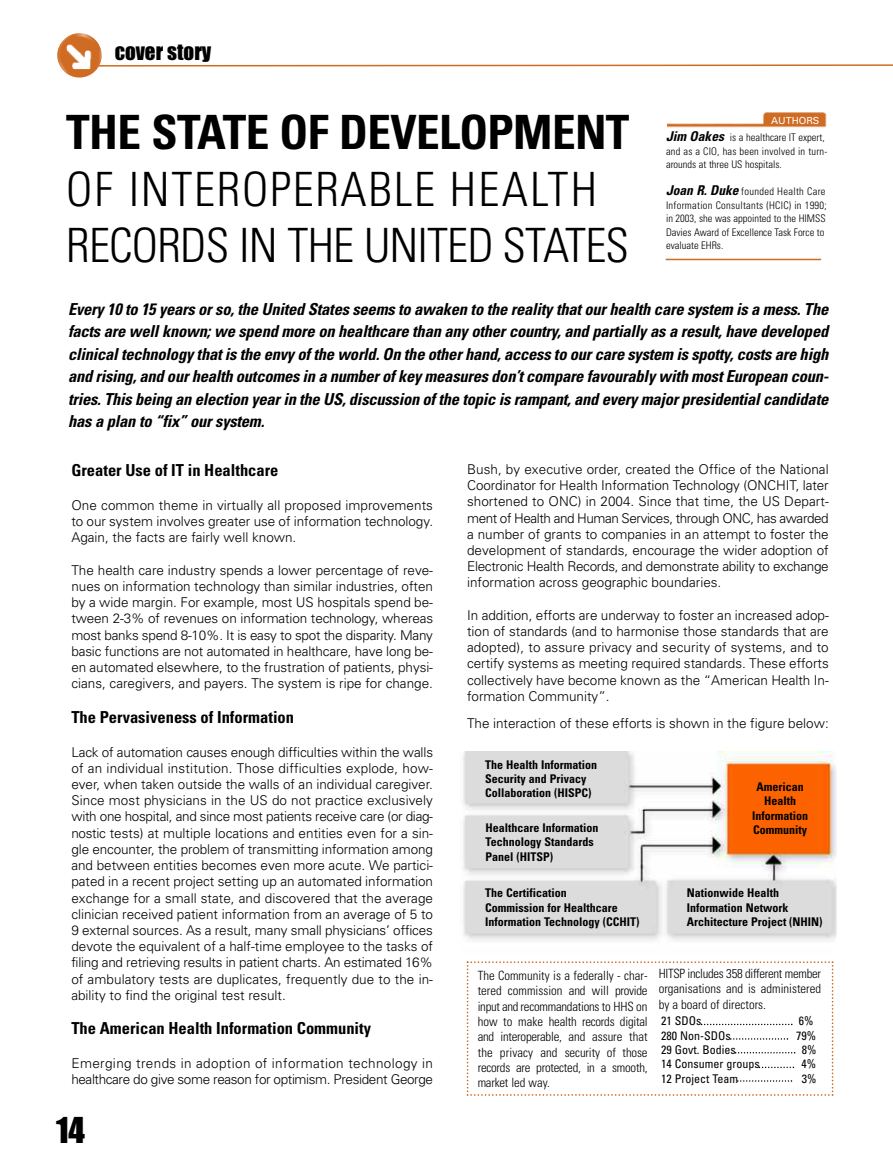
<style>
.page{position:relative;width:893px;height:1174px;background:#fff}
.page>*{position:absolute;margin:0;border:0;box-sizing:border-box;transform-origin:0 0}
.t1{font:300 condensed 47.25px/56.7px "Univers";letter-spacing:-.015em;color:#000}
.t2{font:33px "Impact";color:#000}
.t3{font:21px "Impact";color:#000}
.t4{font:italic 700 condensed 16.5px/22.5px "Univers";letter-spacing:-.015em;color:#000;text-align:justify}
.t5{font:700 condensed 16.5px "Univers";color:#000}
.t6{font:300 13.5px/16.2px "Univers";color:#000;text-align:justify}
.t7{font:300 13.5px/16.2px "Univers";letter-spacing:-.025em;color:#000}
.t8{font:300 condensed 12.75px/15.3px "Univers";color:#000;text-align:justify}
.t9{font:700 condensed 12px/14.4px "Univers";color:#000}
.t10{font:condensed 12px "Univers";color:#000}
.t11{font:300 condensed 10.5px/13.5px "Univers";color:#000}
.t12{font:9.75px "Univers";color:#fff}
.s1{font-weight:700}
.s2{font-weight:700;font-style:italic;font-size:13.5px}
</style>
<div class="page">
<img style="left:731px;top:112px;width:96px;height:16px">
<img style="left:668px;top:123px;width:63px;height:5px">
<svg style="left:99px;top:64px;width:794px;height:3px"></svg>
<hr style="left:666px;top:259px;width:155px;height:1px;background:#ce6b23">
<img style="left:57px;top:33px;width:45px;height:45px;border-radius:50%">
<img style="left:463px;top:751px;width:374px;height:190px">
<svg style="left:467px;top:961px;width:366px;height:134px"></svg>
<p class="t3" style="left:115px;top:40px;width:98px">COVER STORY</p>
<p class="t1" style="left:66px;top:108px;width:565px"><span class="s1">THE STATE OF DEVELOPMENT<br></span>OF INTEROPERABLE HEALTH<br>RECORDS IN THE UNITED STATES</p>
<p class="t12" style="left:771px;top:117px;width:50px">AUTHORS</p>
<p class="t11" style="left:666px;top:132px;width:163px"><span class="s2">Jim Oakes</span> is a healthcare IT expert, and as a CIO, has been involved in turn&shy;arounds at three US hospitals.</p>
<p class="t11" style="left:666px;top:186px;width:162px"><span class="s2">Joan R. Duke</span> founded Health Care Information Consultants (HCIC) in 1990; in 2003, she was appointed to the HIMSS Davies Award of Excellence Task Force to evaluate EHRs.</p>
<p class="t4" style="left:68px;top:299px;width:762px">Every 10 to 15 years or so, the United States seems to awaken to the reality that our health care system is a mess. The facts are well known; we spend more on healthcare than any other country, and partially as a result, have developed clinical technology that is the envy of the world. On the other hand, access to our care system is spotty, costs are high and rising, and our health outcomes in a number of key measures don’t compare favourably with most European coun&shy;tries. This being an election year in the US, discussion of the topic is rampant, and every major presidential candidate has a plan to “fix” our system.</p>
<p class="t5" style="left:71px;top:464px;width:209px">Greater Use of IT in Healthcare</p>
<p class="t6" style="left:71px;top:498px;width:363px">One common theme in virtually all proposed improvements to our system involves greater use of information technology.<br>Again, the facts are fairly well known.</p>
<p class="t6" style="left:71px;top:563px;width:363px">The health care industry spends a lower percentage of reve&shy;nues on information technology than similar industries, often by a wide margin. For example, most US hospitals spend be&shy;tween 2-3% of revenues on information technology, whereas most banks spend 8-10%. It is easy to spot the disparity. Many basic functions are not automated in healthcare, have long be&shy;en automated elsewhere, to the frustration of patients, physi&shy;cians, caregivers, and payers. The system is ripe for change.</p>
<p class="t5" style="left:71px;top:711px;width:224px">The Pervasiveness of Information</p>
<p class="t6" style="left:71px;top:745px;width:363px">Lack of automation causes enough difficulties within the walls of an individual institution. Those difficulties explode, how&shy;ever, when taken outside the walls of an individual caregiver.<br>Since most physicians in the US do not practice exclusively with one hospital, and since most patients receive care (or diag&shy;nostic tests) at multiple locations and entities even for a sin&shy;gle encounter, the problem of transmitting information among and between entities becomes even more acute. We partici&shy;pated in a recent project setting up an automated information exchange for a small state, and discovered that the average clinician received patient information from an average of 5 to 9 external sources. As a result, many small physicians’ offices devote the equivalent of a half-time employee to the tasks of filing and retrieving results in patient charts. An estimated 16% of ambulatory tests are duplicates, frequently due to the in&shy;ability to find the original test result.</p>
<p class="t5" style="left:71px;top:1022px;width:301px">The American Health Information Community</p>
<p class="t7" style="left:71px;top:1056px;width:363px">Emerging trends in adoption of information technology in healthcare do give some reason for optimism. President George</p>
<p class="t2" style="left:56px;top:1111px;width:31px">14</p>
<p class="t6" style="left:467px;top:462px;width:363px">Bush, by executive order, created the Office of the National Coordinator for Health Information Technology (ONCHIT, later shortened to ONC) in 2004. Since that time, the US Depart&shy;ment of Health and Human Services, through ONC, has awarded a number of grants to companies in an attempt to foster the development of standards, encourage the wider adoption of Electronic Health Records, and demonstrate ability to exchange information across geographic boundaries.</p>
<p class="t6" style="left:467px;top:608px;width:363px">In addition, efforts are underway to foster an increased adop&shy;tion of standards (and to harmonise those standards that are adopted), to assure privacy and security of systems, and to certify systems as meeting required standards. These efforts collectively have become known as the “American Health In&shy;formation Community”.</p>
<p class="t6" style="left:467px;top:716px;width:363px">The interaction of these efforts is shown in the figure below:</p>
<p class="t9" style="left:485px;top:758px;width:113px">The Health Information<br>Security and Privacy<br>Collaboration (HISPC)</p>
<p class="t9" style="left:486px;top:821px;width:114px">Healthcare Information<br>Technology Standards<br>Panel (HITSP)</p>
<p class="t9" style="left:485px;top:886px;width:156px">The Certification<br>Commission for Healthcare<br>Information Technology (CCHIT)</p>
<p class="t9" style="left:687px;top:886px;width:137px">Nationwide Health<br>Information Network<br>Architecture Project (NHIN)</p>
<p class="t9" style="left:752px;top:780px;width:58px;text-align:center">American<br>Health<br>Information<br>Community</p>
<p class="t8" style="left:478px;top:969px;width:171px">The Community is a federally - char&shy;tered commission and will provide input and recommandations to HHS on how to make health records digital and interoperable, and assure that the privacy and security of those records are protected, in a smooth, market led way.</p>
<p class="t8" style="left:659px;top:967px;width:164px">HITSP includes 358 different member organisations and is administered by a board of directors.</p>
<p class="t10" style="left:661px;top:1016px;width:42px">21 SDOs</p>
<p class="t10" style="left:799px;top:1016px;width:16px">6%</p>
<p class="t10" style="left:661px;top:1031px;width:71px">280 Non-SDOs</p>
<p class="t10" style="left:796px;top:1031px;width:21px">79%</p>
<p class="t10" style="left:661px;top:1045px;width:76px">29 Govt. Bodies</p>
<p class="t10" style="left:802px;top:1045px;width:16px">8%</p>
<p class="t10" style="left:661px;top:1059px;width:100px">14 Consumer groups</p>
<p class="t10" style="left:801px;top:1059px;width:16px">4%</p>
<p class="t10" style="left:661px;top:1074px;width:78px">12 Project Team</p>
<p class="t10" style="left:802px;top:1074px;width:16px">3%</p>
</div>
